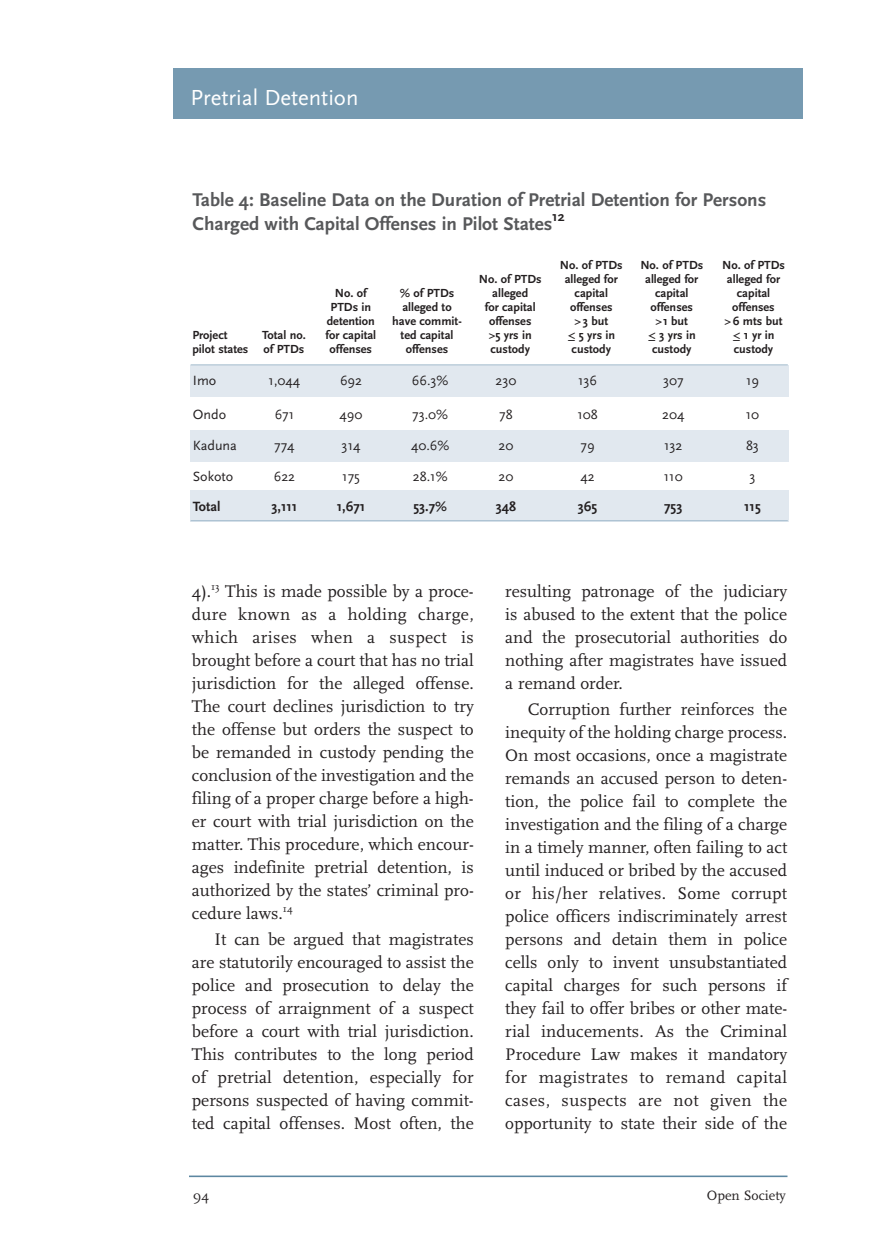
<style>
.page{position:relative;width:882px;height:1260px;background:#fff}
.page>*{position:absolute;margin:0;border:0;box-sizing:border-box;transform-origin:0 0}
.t1{font:22.75px "Scala Sans";color:#fff}
.t2{font:700 19.25px/24.2px "Scala Sans";color:#57585a}
.t3{font:17.5px/22.9px "Scala";color:#231f20;text-align:justify}
.t4{font:14.17px "Scala";color:#231f20}
.t5{font:14px "Scala Sans";color:#231f20}
.t6{font:700 14px "Scala Sans";color:#231f20}
.t7{font:700 12.25px/14px "Scala Sans";color:#231f20;text-align:center}
.s1{font-family:"Scala"}
.s2{font-family:"Geneva";font-weight:400}
</style>
<div class="page">
<hr style="left:189px;top:1176px;width:599px;height:1px;background:#5c87a1">
<div style="left:173px;top:68px;width:630px;height:50px;background:#769ab1"></div>
<div style="left:191px;top:365px;width:598px;height:32px;background:#e1e8ef"></div>
<div style="left:191px;top:430px;width:598px;height:32px;background:#e1e8ef"></div>
<div style="left:191px;top:490px;width:598px;height:32px;background:#e1e8ef"></div>
<hr style="left:191px;top:364px;width:597px;height:1px;background:#a2bbcd">
<hr style="left:191px;top:520px;width:597px;height:1px;background:#a2bbcd">
<h1 class="t1" style="left:191px;top:84px;width:169px">Pretrial Detention</h1>
<p class="t2" style="left:192px;top:189px;width:575px">Table 4: Baseline Data on the Duration of Pretrial Detention for Persons<br>Charged with Capital Offenses in Pilot States</p>
<p class="t6" style="left:552px;top:210px;width:14px">12</p>
<p class="t7" style="left:192px;top:329px;width:58px;text-align:left">Project pilot states</p>
<p class="t7" style="left:262px;top:329px;width:45px;text-align:left">Total no. of PTDs</p>
<p class="t7" style="left:326px;top:287px;width:52px">No. of<br>PTDs in detention for capital offenses</p>
<p class="t7" style="left:392px;top:287px;width:71px">% of PTDs alleged to have commit&shy;ted capital offenses</p>
<p class="t7" style="left:479px;top:273px;width:64px">No. of PTDs alleged<br>for capital offenses<br>&gt;5 yrs in custody</p>
<p class="t7" style="left:560px;top:259px;width:64px">No. of PTDs alleged for capital offenses<br><span class="s1">&gt;</span>3 but<br><span class="s2">≤</span> 5 yrs in custody</p>
<p class="t7" style="left:640px;top:259px;width:64px">No. of PTDs alleged for capital offenses<br>&gt;1 but<br><span class="s2">≤</span> 3 yrs in custody</p>
<p class="t7" style="left:722px;top:259px;width:64px">No. of PTDs alleged for capital offenses<br><span class="s1">&gt;</span>6 mts but <span class="s2">≤</span> 1 yr in custody</p>
<p class="t5" style="left:193px;top:372px;width:25px">Imo</p>
<p class="t5" style="left:269px;top:372px;width:33px">1,044</p>
<p class="t5" style="left:340px;top:372px;width:24px">692</p>
<p class="t5" style="left:412px;top:372px;width:38px">66.3%</p>
<p class="t5" style="left:496px;top:372px;width:22px">230</p>
<p class="t5" style="left:578px;top:372px;width:21px">136</p>
<p class="t5" style="left:663px;top:372px;width:22px">307</p>
<p class="t5" style="left:746px;top:372px;width:15px">19</p>
<p class="t5" style="left:193px;top:406px;width:35px">Ondo</p>
<p class="t5" style="left:275px;top:406px;width:21px">671</p>
<p class="t5" style="left:340px;top:406px;width:24px">490</p>
<p class="t5" style="left:412px;top:406px;width:37px">73.0%</p>
<p class="t5" style="left:499px;top:406px;width:15px">78</p>
<p class="t5" style="left:577px;top:406px;width:22px">108</p>
<p class="t5" style="left:662px;top:406px;width:24px">204</p>
<p class="t5" style="left:746px;top:406px;width:15px">10</p>
<p class="t5" style="left:193px;top:437px;width:46px">Kaduna</p>
<p class="t5" style="left:274px;top:437px;width:22px">774</p>
<p class="t5" style="left:342px;top:437px;width:20px">314</p>
<p class="t5" style="left:411px;top:437px;width:40px">40.6%</p>
<p class="t5" style="left:499px;top:437px;width:16px">20</p>
<p class="t5" style="left:581px;top:437px;width:16px">79</p>
<p class="t5" style="left:664px;top:437px;width:20px">132</p>
<p class="t5" style="left:746px;top:437px;width:15px">83</p>
<p class="t5" style="left:193px;top:468px;width:42px">Sokoto</p>
<p class="t5" style="left:274px;top:468px;width:23px">622</p>
<p class="t5" style="left:342px;top:468px;width:19px">175</p>
<p class="t5" style="left:413px;top:468px;width:36px">28.1%</p>
<p class="t5" style="left:499px;top:468px;width:16px">20</p>
<p class="t5" style="left:581px;top:468px;width:16px">42</p>
<p class="t5" style="left:664px;top:468px;width:20px">110</p>
<p class="t5" style="left:750px;top:468px;width:8px">3</p>
<p class="t6" style="left:193px;top:500px;width:29px">Total</p>
<p class="t6" style="left:272px;top:500px;width:27px">3,111</p>
<p class="t6" style="left:337px;top:500px;width:30px">1,671</p>
<p class="t6" style="left:413px;top:500px;width:35px">53.7%</p>
<p class="t6" style="left:496px;top:500px;width:22px">348</p>
<p class="t6" style="left:578px;top:500px;width:21px">365</p>
<p class="t6" style="left:664px;top:500px;width:20px">753</p>
<p class="t6" style="left:744px;top:500px;width:18px">115</p>
<p class="t3" style="left:192px;top:582px;width:284px">4).<sup>13</sup> This is made possible by a proce&shy;dure known as a holding charge, which arises when a suspect is brought before a court that has no trial jurisdiction for the alleged offense.<br>The court declines jurisdiction to try the offense but orders the suspect to be remanded in custody pending the conclusion of the investigation and the filing of a proper charge before a high&shy;er court with trial jurisdiction on the matter. This procedure, which encour&shy;ages indefinite pretrial detention, is authorized by the states’ criminal pro&shy;cedure laws.<sup>14</sup></p>
<p class="t3" style="left:192px;top:929px;width:284px;text-indent:23px">It can be argued that magistrates are statutorily encouraged to assist the police and prosecution to delay the process of arraignment of a suspect before a court with trial jurisdiction.<br>This contributes to the long period of pretrial detention, especially for persons suspected of having commit&shy;ted capital offenses. Most often, the</p>
<p class="t3" style="left:505px;top:582px;width:283px">resulting patronage of the judiciary is abused to the extent that the police and the prosecutorial authorities do nothing after magistrates have issued a remand order.</p>
<p class="t3" style="left:505px;top:699px;width:284px;text-indent:23px">Corruption further reinforces the inequity of the holding charge process.<br>On most occasions, once a magistrate remands an accused person to deten&shy;tion, the police fail to complete the investigation and the filing of a charge in a timely manner, often failing to act until induced or bribed by the accused or his/her relatives. Some corrupt police officers indiscriminately arrest persons and detain them in police cells only to invent unsubstantiated capital charges for such persons if they fail to offer bribes or other mate&shy;rial inducements. As the Criminal Procedure Law makes it mandatory for magistrates to remand capital cases, suspects are not given the opportunity to state their side of the</p>
<p class="t4" style="left:193px;top:1190px;width:18px">94</p>
<p class="t4" style="left:707px;top:1190px;width:81px">Open Society</p>
</div>
